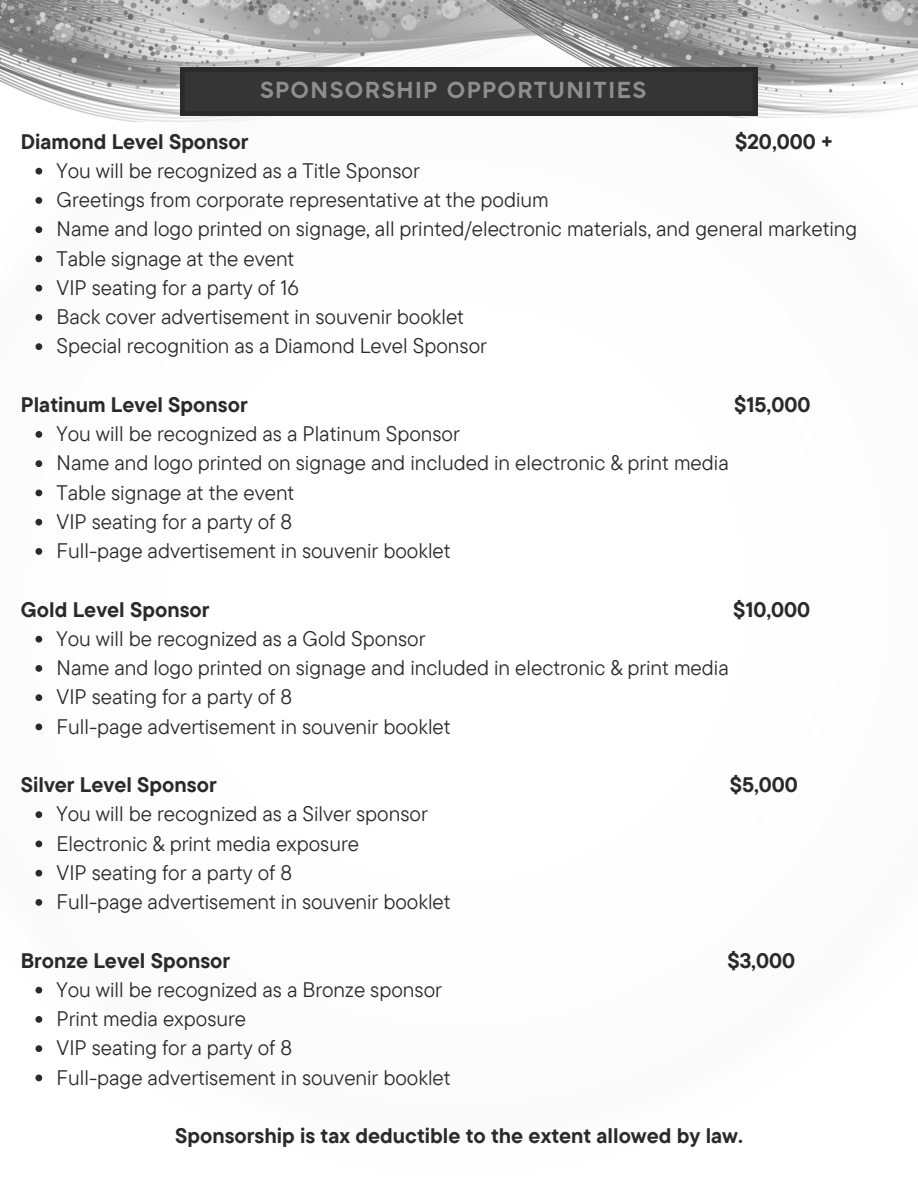
<style>
.page{position:relative;width:918px;height:1188px;background:#fff}
.page>*{position:absolute;margin:0;border:0;box-sizing:border-box;transform-origin:0 0}
.t1{font:700 21.75px "Coco Gothic Small Caps";letter-spacing:.07em;color:#8d8e8d}
.t2{font:21px/29.2px "TT Commons Pro";color:#2a2a2a}
.t3{font:700 21px "TT Commons Pro";color:#2a2a2a}
</style>
<div class="page">
<img style="left:563px;top:0;width:355px;height:118px">
<img style="left:0;top:0;width:563px;height:121px">
<svg style="left:35px;top:168px;width:7px;height:7px"></svg>
<svg style="left:35px;top:197px;width:7px;height:7px"></svg>
<svg style="left:35px;top:226px;width:7px;height:7px"></svg>
<svg style="left:35px;top:256px;width:7px;height:6px"></svg>
<svg style="left:35px;top:285px;width:7px;height:7px"></svg>
<svg style="left:35px;top:314px;width:7px;height:7px"></svg>
<svg style="left:35px;top:343px;width:7px;height:7px"></svg>
<svg style="left:35px;top:431px;width:7px;height:7px"></svg>
<svg style="left:35px;top:460px;width:7px;height:7px"></svg>
<svg style="left:35px;top:490px;width:7px;height:6px"></svg>
<svg style="left:35px;top:519px;width:7px;height:7px"></svg>
<svg style="left:35px;top:548px;width:7px;height:7px"></svg>
<svg style="left:35px;top:636px;width:7px;height:7px"></svg>
<svg style="left:35px;top:665px;width:7px;height:7px"></svg>
<svg style="left:35px;top:694px;width:7px;height:7px"></svg>
<svg style="left:35px;top:724px;width:7px;height:6px"></svg>
<svg style="left:35px;top:811px;width:7px;height:7px"></svg>
<svg style="left:35px;top:841px;width:7px;height:6px"></svg>
<svg style="left:35px;top:870px;width:7px;height:7px"></svg>
<svg style="left:35px;top:899px;width:7px;height:7px"></svg>
<svg style="left:35px;top:987px;width:7px;height:7px"></svg>
<svg style="left:35px;top:1016px;width:7px;height:7px"></svg>
<svg style="left:35px;top:1045px;width:7px;height:7px"></svg>
<svg style="left:35px;top:1075px;width:7px;height:6px"></svg>
<svg style="left:180px;top:67px;width:577px;height:49px;background:#323232"></svg>
<p class="t1" style="left:260px;top:81px;width:388px">SPONSORSHIP OPPORTUNITIES</p>
<p class="t3" style="left:21px;top:128px;width:229px">Diamond Level Sponsor</p>
<p class="t3" style="left:735px;top:128px;width:99px">$20,000 +</p>
<p class="t2" style="left:57px;top:155px;width:802px">You will be recognized as a Title Sponsor<br>Greetings from corporate representative at the podium<br>Name and logo printed on signage, all printed/electronic materials, and general marketing Table signage at the event<br>VIP seating for a party of 16<br>Back cover advertisement in souvenir booklet<br>Special recognition as a Diamond Level Sponsor</p>
<p class="t3" style="left:21px;top:391px;width:228px">Platinum Level Sponsor</p>
<p class="t3" style="left:734px;top:391px;width:78px">$15,000</p>
<p class="t2" style="left:57px;top:419px;width:674px">You will be recognized as a Platinum Sponsor<br>Name and logo printed on signage and included in electronic &amp; print media Table signage at the event<br>VIP seating for a party of 8<br>Full-page advertisement in souvenir booklet</p>
<p class="t3" style="left:21px;top:596px;width:190px">Gold Level Sponsor</p>
<p class="t3" style="left:733px;top:596px;width:79px">$10,000</p>
<p class="t2" style="left:57px;top:623px;width:674px">You will be recognized as a Gold Sponsor<br>Name and logo printed on signage and included in electronic &amp; print media VIP seating for a party of 8<br>Full-page advertisement in souvenir booklet</p>
<p class="t3" style="left:21px;top:771px;width:197px">Silver Level Sponsor</p>
<p class="t3" style="left:730px;top:771px;width:70px">$5,000</p>
<p class="t2" style="left:57px;top:799px;width:396px">You will be recognized as a Silver sponsor Electronic &amp; print media exposure<br>VIP seating for a party of 8<br>Full-page advertisement in souvenir booklet</p>
<p class="t3" style="left:21px;top:947px;width:211px">Bronze Level Sponsor</p>
<p class="t3" style="left:727px;top:947px;width:69px">$3,000</p>
<p class="t2" style="left:57px;top:974px;width:396px">You will be recognized as a Bronze sponsor Print media exposure<br>VIP seating for a party of 8<br>Full-page advertisement in souvenir booklet</p>
<p class="t3" style="left:175px;top:1122px;width:569px">Sponsorship is tax deductible to the extent allowed by law.</p>
</div>
